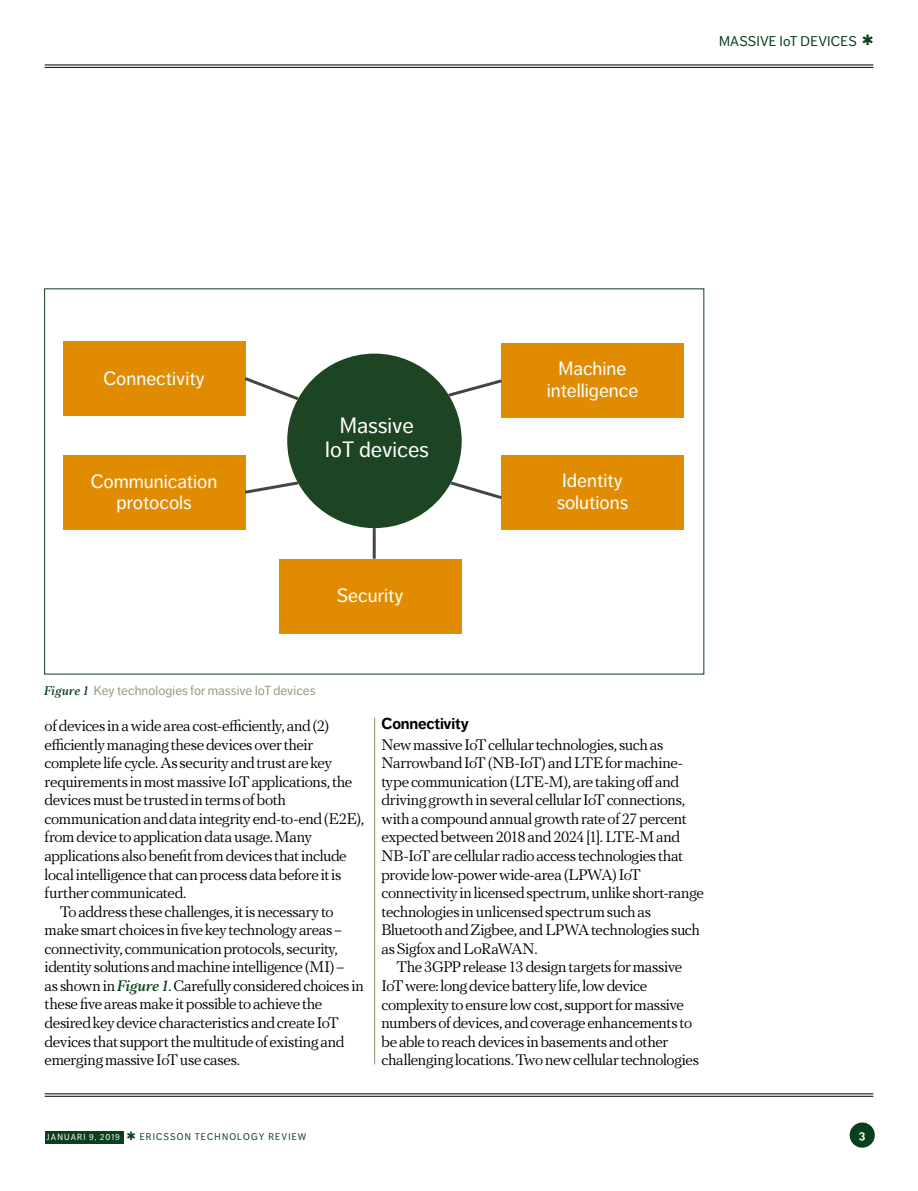
<style>
.page{position:relative;width:918px;height:1191px;background:#fff}
.page>*{position:absolute;margin:0;border:0;box-sizing:border-box;transform-origin:0 0}
.t1{font:22.05px/24.3px "Dagny OT";color:#fff;text-align:center}
.t2{font:19.07px/21.5px "Dagny OT";color:#fff;text-align:center}
.t3{font:15.75px/18.6px "PF Regal Text Pro Regular A";letter-spacing:-.015em;color:#000}
.t4{font:700 15.75px "Dagny OT";letter-spacing:-.015em;color:#000}
.t5{font:14px "Dagny OT";letter-spacing:.015em;color:#0a411c}
.t6{font:13.12px "Dagny OT";letter-spacing:.005em;color:#9a9a85}
.t7{font:700 11.9px "Dagny OT";color:#fff;scale:.96 1}
.t8{font:9.62px "Dagny OT";letter-spacing:.12em;color:#0a411c;scale:.96 1}
.s1{font-family:"PF Regal Text Pro";font-weight:500;font-style:italic;color:#0a411c}
.s2{font-size:8.75px;color:#fff}
</style>
<div class="page">
<div style="left:45px;top:1130px;width:79px;height:13px;background:#0a411c"></div>
<div style="left:849px;top:1122px;width:26px;height:25px;background:#0a411c;border-radius:50%"></div>
<hr style="left:45px;top:64px;width:828px;height:1px;background:#000">
<hr style="left:45px;top:67px;width:828px;height:1px;background:#000">
<hr style="left:45px;top:1093px;width:828px;height:1px;background:#000">
<hr style="left:45px;top:1095px;width:828px;height:1px;background:#000">
<hr style="left:374px;top:717px;width:1px;height:347px;background:#8f8e76">
<div style="left:287px;top:353px;width:175px;height:175px;background:#1e4523;border-radius:50%"></div>
<div style="left:501px;top:343px;width:182px;height:75px;background:#e18c00"></div>
<div style="left:501px;top:455px;width:182px;height:74px;background:#e18c00"></div>
<div style="left:279px;top:559px;width:183px;height:74px;background:#e18c00"></div>
<div style="left:63px;top:455px;width:182px;height:74px;background:#e18c00"></div>
<div style="left:63px;top:341px;width:182px;height:75px;background:#e18c00"></div>
<svg style="left:445px;top:379px;width:57px;height:20px"></svg>
<svg style="left:447px;top:479px;width:55px;height:20px"></svg>
<hr style="left:373px;top:528px;width:3px;height:31px;background:#444644">
<svg style="left:245px;top:479px;width:56px;height:17px"></svg>
<svg style="left:244px;top:374px;width:58px;height:29px"></svg>
<p class="t5" style="left:719px;top:33px;width:156px">MASSIVE IoT DEVICES ✱</p>
<p class="t2" style="left:103px;top:368px;width:103px">Connectivity</p>
<p class="t2" style="left:91px;top:470px;width:128px">Communication protocols</p>
<h1 class="t1" style="left:325px;top:413px;width:106px">Massive<br>IoT devices</h1>
<p class="t2" style="left:337px;top:584px;width:68px">Security</p>
<p class="t6" style="left:44px;top:683px;width:273px"><span class="s1">Figure 1</span> Key technologies for massive IoT devices</p>
<p class="t2" style="left:547px;top:358px;width:93px">Machine intelligence</p>
<p class="t2" style="left:557px;top:470px;width:73px;text-align:left">Identity solutions</p>
<p class="t3" style="left:45px;top:716px;width:286px">of devices in a wide area cost-efficiently, and (2)</p>
<p class="t3" style="left:45px;top:735px;width:270px">efficiently managing these devices over their</p>
<p class="t3" style="left:45px;top:754px;width:289px">complete life cycle. As security and trust are key</p>
<p class="t3" style="left:45px;top:772px;width:309px">requirements in most massive IoT applications, the</p>
<p class="t3" style="left:45px;top:791px;width:243px">devices must be trusted in terms of both</p>
<p class="t3" style="left:45px;top:809px;width:321px">communication and data integrity end-to-end (E2E),</p>
<p class="t3" style="left:45px;top:828px;width:269px">from device to application data usage. Many</p>
<p class="t3" style="left:45px;top:846px;width:303px">applications also benefit from devices that include</p>
<p class="t3" style="left:45px;top:865px;width:298px">local intelligence that can process data before it is</p>
<p class="t3" style="left:45px;top:883px;width:143px">further communicated.</p>
<p class="t3" style="left:60px;top:902px;width:275px">To address these challenges, it is necessary to</p>
<p class="t3" style="left:45px;top:921px;width:299px">make smart choices in five key technology areas –</p>
<p class="t3" style="left:45px;top:939px;width:295px">connectivity, communication protocols, security,</p>
<p class="t3" style="left:45px;top:958px;width:301px">identity solutions and machine intelligence (MI) –</p>
<p class="t3" style="left:45px;top:976px;width:321px">as shown in <span class="s1">Figure 1</span>. Carefully considered choices in</p>
<p class="t3" style="left:45px;top:995px;width:279px">these five areas make it possible to achieve the</p>
<p class="t3" style="left:45px;top:1013px;width:295px">desired key device characteristics and create IoT</p>
<p class="t3" style="left:45px;top:1032px;width:301px">devices that support the multitude of existing and</p>
<p class="t3" style="left:45px;top:1050px;width:197px">emerging massive IoT use cases.</p>
<p class="t4" style="left:381px;top:713px;width:89px">Connectivity</p>
<p class="t3" style="left:381px;top:735px;width:324px">New massive IoT cellular technologies, such as Narrowband IoT (NB-IoT) and LTE for machine&shy;type communication (LTE-M), are taking off and driving growth in several cellular IoT connections, with a compound annual growth rate of 27 percent expected between 2018 and 2024 [1]. LTE-M and NB-IoT are cellular radio access technologies that provide low-power wide-area (LPWA) IoT connectivity in licensed spectrum, unlike short-range technologies in unlicensed spectrum such as Bluetooth and Zigbee, and LPWA technologies such as Sigfox and LoRaWAN.</p>
<p class="t3" style="left:381px;top:958px;width:319px;text-indent:15px">The 3GPP release 13 design targets for massive IoT were: long device battery life, low device complexity to ensure low cost, support for massive numbers of devices, and coverage enhancements to be able to reach devices in basements and other challenging locations. Two new cellular technologies</p>
<p class="t8" style="left:47px;top:1131px;width:272px"><span class="s2">JANUARI 9, 2019</span> ✱ ERICSSON TECHNOLOGY REVIEW</p>
<p class="t7" style="left:858px;top:1127px;width:8px">3</p>
</div>
